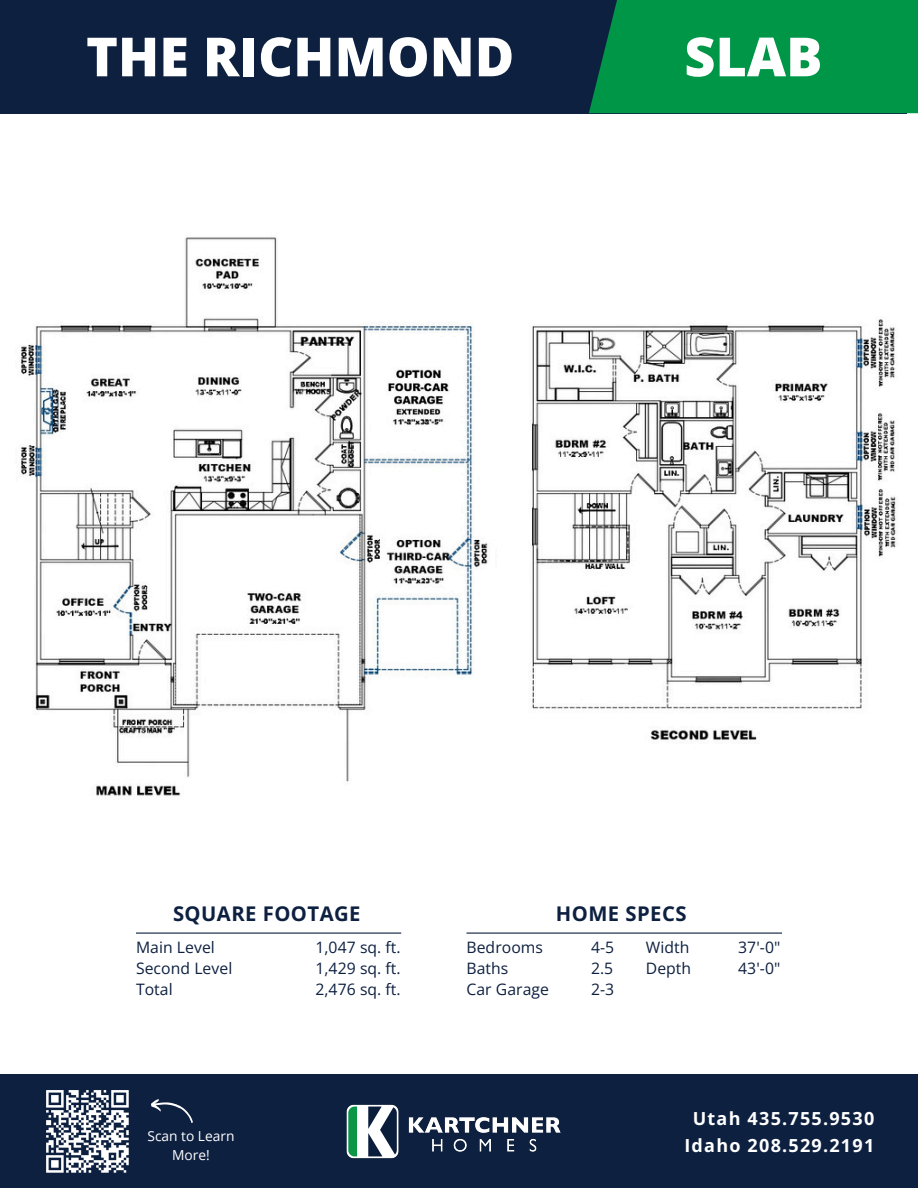
<style>
.page{position:relative;width:918px;height:1188px;background:#fff}
.page>*{position:absolute;margin:0;border:0;box-sizing:border-box;transform-origin:0 0}
.t1{font:800 54px "Open Sans";color:#fff}
.t2{font:700 20.25px "Open Sans";letter-spacing:.025em;color:#0d2040}
.t3{font:700 18px/27px "Open Sans";letter-spacing:.07em;color:#fff;text-align:center}
.t4{font:15.75px/21.3px "Open Sans";letter-spacing:.005em;color:#0d2040}
.t5{font:13.8px "Open Sans";color:#fff}
</style>
<div class="page">
<div style="left:0;top:0;width:906px;height:113px;background:#0d2040"></div>
<div style="left:0;top:1075px;width:918px;height:113px;background:#0d2040"></div>
<img style="left:346px;top:1104px;width:215px;height:55px">
<div style="left:589px;top:0;width:329px;height:113px;background:#009648"></div>
<svg style="left:151px;top:1099px;width:42px;height:24px"></svg>
<hr style="left:467px;top:933px;width:315px;height:1px;background:#0d2040">
<hr style="left:136px;top:933px;width:265px;height:1px;background:#0d2040">
<svg style="left:46px;top:1090px;width:83px;height:83px"></svg>
<img style="left:21px;top:237px;width:467px;height:559px">
<img style="left:532px;top:319px;width:365px;height:421px">
<img style="left:380px;top:362px;width:77px;height:55px">
<h2 class="t1" style="left:86px;top:19px;width:430px">THE RICHMOND</h2>
<p class="t1" style="left:684px;top:19px;width:140px">SLAB</p>
<h4 class="t2" style="left:173px;top:899px;width:189px">SQUARE FOOTAGE</h4>
<h4 class="t4" style="left:136px;top:936px;width:98px">Main Level<br>Second Level<br>Total</h4>
<h4 class="t4" style="left:315px;top:936px;width:87px;text-align:justify">1,047 sq. ft.<br>1,429 sq. ft.<br>2,476 sq. ft.</h4>
<h4 class="t5" style="left:147px;top:1127px;width:89px">Scan to Learn</h4>
<h4 class="t5" style="left:172px;top:1146px;width:39px">More!</h4>
<h1 class="t2" style="left:556px;top:899px;width:132px">HOME SPECS</h1>
<p class="t4" style="left:467px;top:936px;width:84px">Bedrooms<br>Baths<br>Car Garage</p>
<p class="t4" style="left:591px;top:936px;width:25px;text-align:justify">4-5<br>2.5<br>2-3</p>
<p class="t4" style="left:646px;top:936px;width:47px">Width<br>Depth</p>
<p class="t4" style="left:738px;top:936px;width:44px">37'-0"<br>43'-0"</p>
<h2 class="t3" style="left:684px;top:1104px;width:191px">Utah 435.755.9530<br>Idaho 208.529.2191</h2>
</div>
